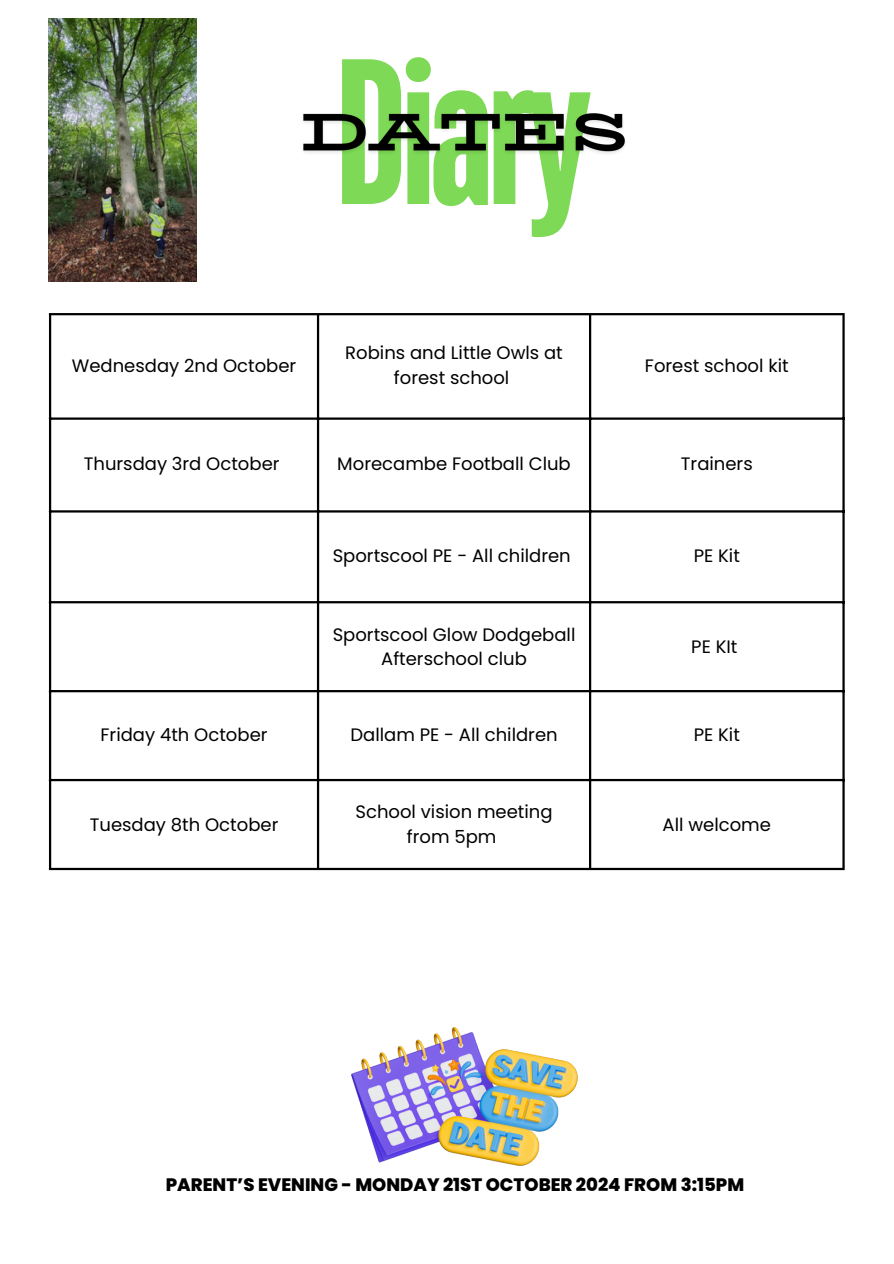
<style>
.page{position:relative;width:894px;height:1264px;background:#fff}
.page>*{position:absolute;margin:0;border:0;box-sizing:border-box;transform-origin:0 0}
.t1{font:700 206.7px "TT Bluescreens";letter-spacing:-.03em;color:#7ed957}
.t2{font:18px/24.8px "Poppins";color:#000;text-align:center}
.t3{font:800 18px "Poppins";color:#000}
</style>
<div class="page">
<hr style="left:49px;top:315px;width:2px;height:552px;background:#000">
<hr style="left:317px;top:315px;width:2px;height:552px;background:#000">
<hr style="left:588px;top:315px;width:3px;height:552px;background:#000">
<hr style="left:842px;top:315px;width:2px;height:552px;background:#000">
<hr style="left:49px;top:313px;width:795px;height:2px;background:#000">
<hr style="left:49px;top:417px;width:795px;height:3px;background:#000">
<hr style="left:49px;top:510px;width:795px;height:2px;background:#000">
<hr style="left:49px;top:601px;width:795px;height:2px;background:#000">
<hr style="left:49px;top:690px;width:795px;height:2px;background:#000">
<hr style="left:49px;top:779px;width:795px;height:2px;background:#000">
<hr style="left:49px;top:867px;width:795px;height:3px;background:#000">
<img style="left:351px;top:1027px;width:227px;height:138px">
<img style="left:49px;top:19px;width:147px;height:262px">
<img style="left:303px;top:113px;width:322px;height:41px">
<p class="t2" style="left:72px;top:353px;width:226px">Wednesday 2nd October</p>
<p class="t1" style="left:334px;top:34px;width:258px">Diary</p>
<h1 class="t2" style="left:345px;top:340px;width:219px">Robins and Little Owls at forest school</h1>
<p class="t2" style="left:644px;top:353px;width:145px">Forest school kit</p>
<p class="t2" style="left:84px;top:451px;width:197px">Thursday 3rd October</p>
<p class="t2" style="left:337px;top:451px;width:235px">Morecambe Football Club</p>
<p class="t2" style="left:680px;top:451px;width:73px">Trainers</p>
<p class="t2" style="left:332px;top:543px;width:239px">Sportscool PE - All children</p>
<p class="t2" style="left:693px;top:543px;width:48px">PE Kit</p>
<p class="t2" style="left:332px;top:622px;width:244px">Sportscool Glow Dodgeball<br>Afterschool club</p>
<p class="t2" style="left:691px;top:634px;width:48px">PE KIt</p>
<p class="t2" style="left:100px;top:722px;width:168px">Friday 4th October</p>
<p class="t2" style="left:350px;top:722px;width:209px">Dallam PE - All children</p>
<p class="t2" style="left:693px;top:722px;width:48px">PE Kit</p>
<p class="t2" style="left:90px;top:812px;width:190px">Tuesday 8th October</p>
<p class="t2" style="left:355px;top:799px;width:199px">School vision meeting from 5pm</p>
<p class="t2" style="left:662px;top:812px;width:110px">All welcome</p>
<p class="t3" style="left:166px;top:1171px;width:579px">PARENT’S EVENING - MONDAY 21ST OCTOBER 2024 FROM 3:15PM</p>
</div>
